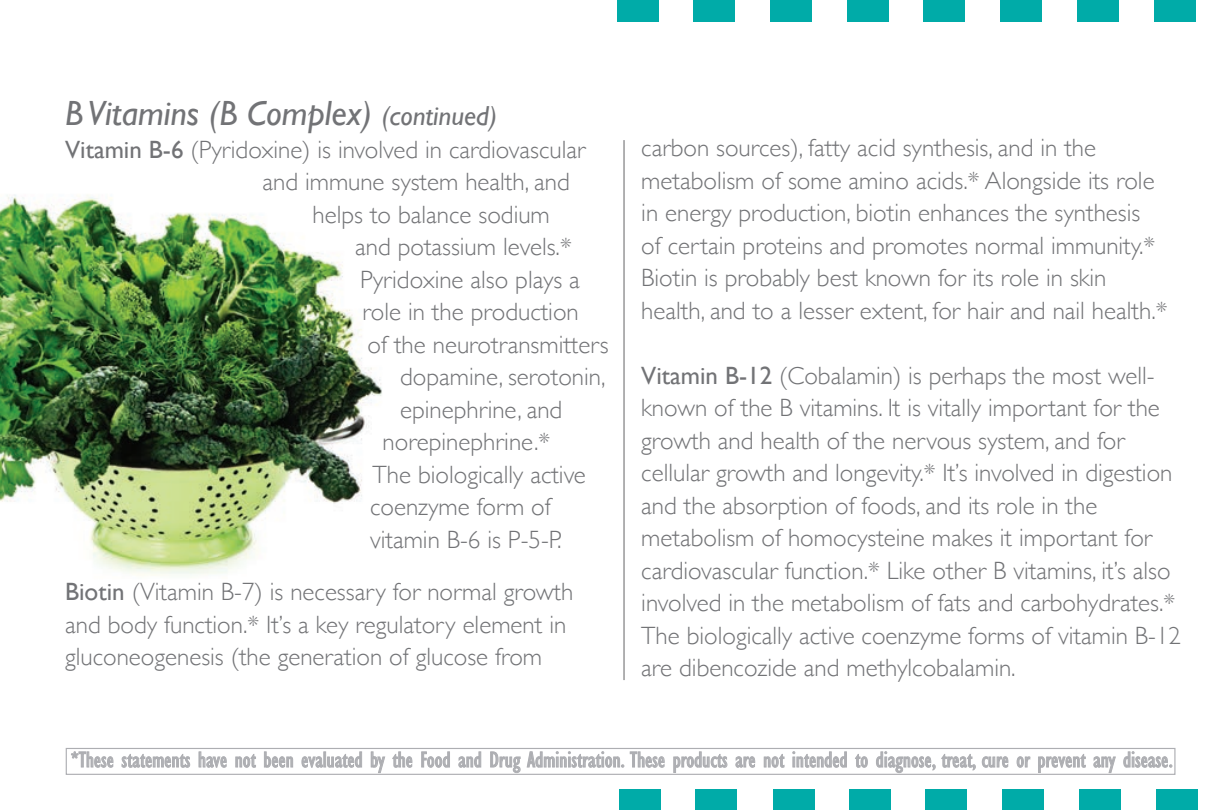
<style>
.page{position:relative;width:1215px;height:810px;background:#fff}
.page>*{position:absolute;margin:0;border:0;box-sizing:border-box;transform-origin:0 0}
.t1{font:italic 35px "Gill Sans";color:#727376}
.t2{font:300 25px/32.5px "Gill Sans";color:#727376}
.t3{font:condensed 22.75px "Gill Sans Std";color:#adaeb2}
.s1{font-size:27.5px}
.s2{font-weight:400}
</style>
<div class="page">
<div style="left:617px;top:0;width:41px;height:22px;background:#00aba8"></div>
<div style="left:693px;top:0;width:42px;height:22px;background:#00aba8"></div>
<div style="left:770px;top:0;width:42px;height:22px;background:#00aba8"></div>
<div style="left:847px;top:0;width:42px;height:22px;background:#00aba8"></div>
<div style="left:923px;top:0;width:42px;height:22px;background:#00aba8"></div>
<div style="left:1000px;top:0;width:42px;height:22px;background:#00aba8"></div>
<div style="left:1077px;top:0;width:42px;height:22px;background:#00aba8"></div>
<div style="left:1154px;top:0;width:42px;height:22px;background:#00aba8"></div>
<img style="left:0;top:194px;width:382px;height:382px">
<div style="left:619px;top:789px;width:42px;height:21px;background:#00aba8"></div>
<div style="left:695px;top:789px;width:42px;height:21px;background:#00aba8"></div>
<div style="left:773px;top:789px;width:41px;height:21px;background:#00aba8"></div>
<div style="left:849px;top:789px;width:42px;height:21px;background:#00aba8"></div>
<div style="left:926px;top:789px;width:41px;height:21px;background:#00aba8"></div>
<div style="left:1002px;top:789px;width:42px;height:21px;background:#00aba8"></div>
<div style="left:1079px;top:789px;width:42px;height:21px;background:#00aba8"></div>
<div style="left:1156px;top:789px;width:42px;height:21px;background:#00aba8"></div>
<svg style="left:71px;top:751px;width:43px;height:17px"></svg>
<svg style="left:121px;top:754px;width:69px;height:14px"></svg>
<svg style="left:199px;top:751px;width:28px;height:17px"></svg>
<svg style="left:235px;top:754px;width:21px;height:14px"></svg>
<svg style="left:264px;top:751px;width:29px;height:17px"></svg>
<svg style="left:302px;top:751px;width:60px;height:17px"></svg>
<svg style="left:371px;top:751px;width:14px;height:22px"></svg>
<svg style="left:392px;top:751px;width:20px;height:17px"></svg>
<svg style="left:421px;top:751px;width:29px;height:17px"></svg>
<svg style="left:458px;top:751px;width:23px;height:17px"></svg>
<svg style="left:490px;top:751px;width:31px;height:22px"></svg>
<svg style="left:527px;top:751px;width:97px;height:17px"></svg>
<svg style="left:630px;top:751px;width:35px;height:17px"></svg>
<svg style="left:673px;top:751px;width:54px;height:22px"></svg>
<svg style="left:735px;top:756px;width:20px;height:12px"></svg>
<svg style="left:764px;top:754px;width:21px;height:14px"></svg>
<svg style="left:793px;top:751px;width:54px;height:17px"></svg>
<div style="left:861px;top:756px;width:7px;height:12px;border:1px solid #adaeb2;border-radius:50%"></div>
<svg style="left:855px;top:754px;width:11px;height:14px"></svg>
<svg style="left:876px;top:751px;width:100px;height:22px"></svg>
<svg style="left:982px;top:756px;width:26px;height:12px"></svg>
<div style="left:1017px;top:756px;width:7px;height:12px;border:1px solid #adaeb2;border-radius:50%"></div>
<svg style="left:1019px;top:756px;width:11px;height:12px"></svg>
<svg style="left:1038px;top:754px;width:48px;height:19px"></svg>
<svg style="left:1093px;top:756px;width:23px;height:17px"></svg>
<svg style="left:1123px;top:751px;width:49px;height:17px"></svg>
<div style="left:66px;top:748px;width:1110px;height:27px;border:1px solid #adaeb2"></div>
<hr style="left:624px;top:140px;width:1px;height:540px;background:#636366">
<p class="t1" style="left:65px;top:94px;width:434px">B Vitamins (B Complex) <span class="s1">(continued)</span></p>
<p class="t2" style="left:65px;top:132px;width:522px"><span class="s2">Vitamin B-6</span> (Pyridoxine) is involved in cardiovascular</p>
<p class="t2" style="left:263px;top:165px;width:309px">and immune system health, and</p>
<p class="t2" style="left:313px;top:197px;width:239px">helps to balance sodium</p>
<p class="t2" style="left:355px;top:230px;width:218px">and potassium levels.*</p>
<p class="t2" style="left:360px;top:262px;width:221px">Pyridoxine also plays a</p>
<p class="t2" style="left:363px;top:295px;width:218px">role in the production</p>
<p class="t2" style="left:368px;top:327px;width:243px">of the neurotransmitters</p>
<p class="t2" style="left:400px;top:360px;width:207px">dopamine, serotonin,</p>
<p class="t2" style="left:400px;top:392px;width:164px">epinephrine, and</p>
<p class="t2" style="left:383px;top:425px;width:169px">norepinephrine.*</p>
<p class="t2" style="left:373px;top:457px;width:215px">The biologically active</p>
<p class="t2" style="left:370px;top:490px;width:182px">coenzyme form of</p>
<p class="t2" style="left:370px;top:522px;width:193px">vitamin B-6 is P-5-P.</p>
<p class="t2" style="left:65px;top:575px;width:510px"><span class="s2">Biotin</span> (Vitamin B-7) is necessary for normal growth and body function.* It’s a key regulatory element in gluconeogenesis (the generation of glucose from</p>
<p class="t2" style="left:641px;top:130px;width:528px">carbon sources), fatty acid synthesis, and in the metabolism of some amino acids.* Alongside its role in energy production, biotin enhances the synthesis<br>of certain proteins and promotes normal immunity.* Biotin is probably best known for its role in skin health, and to a lesser extent, for hair and nail health.*</p>
<p class="t2" style="left:641px;top:358px;width:541px"><span class="s2">Vitamin B-12</span> (Cobalamin) is perhaps the most well&shy;known of the B vitamins. It is vitally important for the growth and health of the nervous system, and for cellular growth and longevity.* It’s involved in digestion and the absorption of foods, and its role in the metabolism of homocysteine makes it important for cardiovascular function.* Like other B vitamins, it’s also involved in the metabolism of fats and carbohydrates.* The biologically active coenzyme forms of vitamin B-12 are dibencozide and methylcobalamin.</p>
<p class="t3" style="left:71px;top:747px;width:1104px">*These statements have not been evaluated by the Food and Drug Administration. These products are not intended to diagnose, treat, cure or prevent any disease.</p>
</div>
